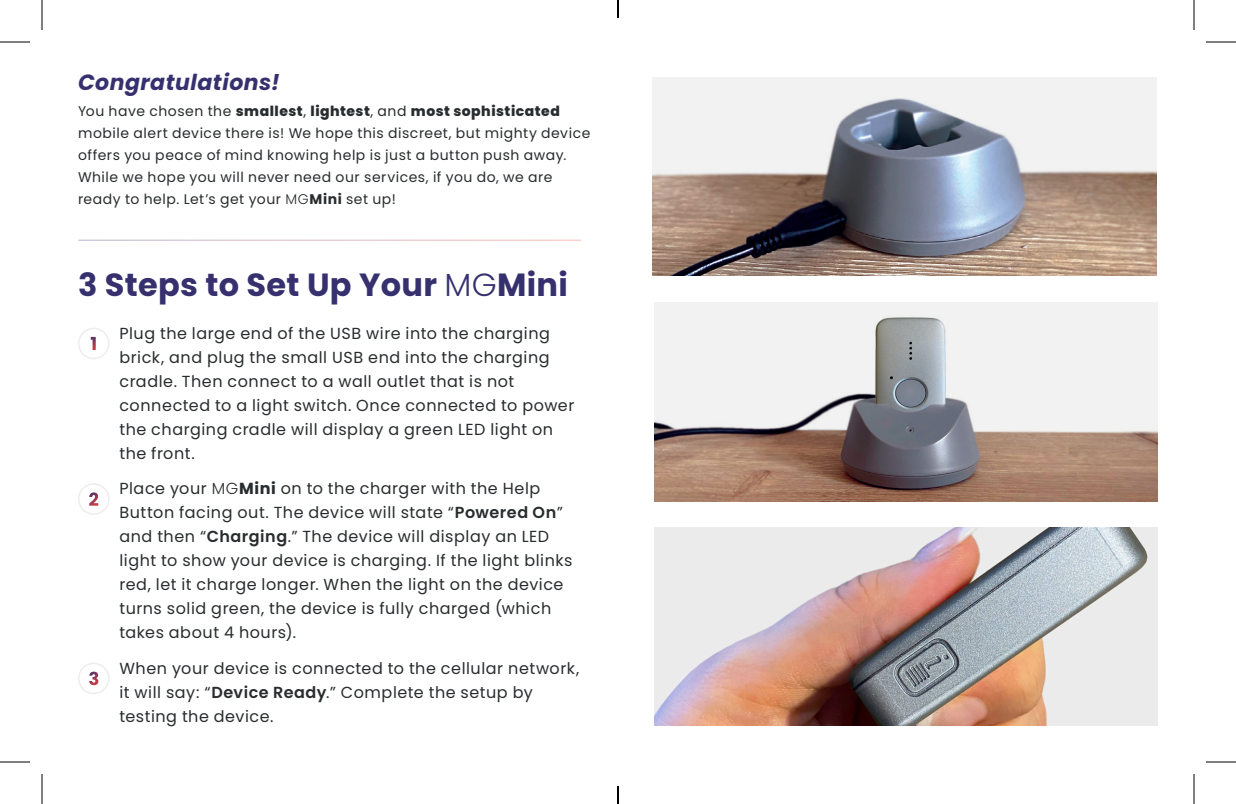
<style>
.page{position:relative;width:1236px;height:804px;background:#fff}
.page>*{position:absolute;margin:0;border:0;box-sizing:border-box;transform-origin:0 0}
.t1{font:700 32px "Poppins";letter-spacing:.01em;color:#36306e}
.t2{font:italic 700 22px "Poppins";letter-spacing:.02em;color:#36306e}
.Body_Copy__8pt{font:16px/24px "Poppins";letter-spacing:.035em;color:#292c2e}
.Body_Copy__8pt-2{font:14px/22px "Poppins";letter-spacing:.04em;color:#292c2e}
.s1{font-weight:800}
.s2{font-weight:300}
.s3{font-weight:700}
.s4{font-weight:600}
</style>
<div class="page">
<div style="left:78px;top:328px;width:32px;height:31px;border:2px solid #ededee;border-radius:50%"></div>
<svg style="left:91px;top:337px;width:5px;height:13px"></svg>
<div style="left:78px;top:483px;width:32px;height:32px;border:2px solid #ededee;border-radius:50%"></div>
<svg style="left:89px;top:492px;width:9px;height:14px"></svg>
<div style="left:78px;top:663px;width:32px;height:31px;border:2px solid #ededee;border-radius:50%"></div>
<svg style="left:89px;top:672px;width:9px;height:13px"></svg>
<img style="left:653px;top:77px;width:504px;height:199px">
<img style="left:654px;top:303px;width:504px;height:198px">
<img style="left:654px;top:527px;width:504px;height:199px">
<hr style="left:0;top:42px;width:30px;height:1px;background:#000">
<hr style="left:1206px;top:42px;width:30px;height:1px;background:#000">
<hr style="left:0;top:762px;width:30px;height:1px;background:#000">
<hr style="left:1206px;top:762px;width:30px;height:1px;background:#000">
<hr style="left:42px;top:0;width:1px;height:30px;background:#000">
<hr style="left:42px;top:774px;width:1px;height:30px;background:#000">
<hr style="left:1194px;top:0;width:1px;height:30px;background:#000">
<hr style="left:1194px;top:774px;width:1px;height:30px;background:#000">
<svg style="left:617px;top:0;width:2px;height:18px"></svg>
<svg style="left:617px;top:786px;width:2px;height:18px"></svg>
<p class="t2" style="left:78px;top:70px;width:203px">Congratulations!</p>
<p class="Body_Copy__8pt-2" style="left:78px;top:100px;width:514px">You have chosen the <span class="s1">smallest</span>, <span class="s1">lightest</span>, and <span class="s1">most sophisticated </span>mobile alert device there is! We hope this discreet, but mighty device offers you peace of mind knowing help is just a button push away.<br>While we hope you will never need our services, if you do, we are ready to help. Let’s get your <span class="s2">MG</span><span class="s3">Mini</span> set up!</p>
<p class="t1" style="left:78px;top:266px;width:491px">3 Steps to Set Up Your <span class="s2">MG</span>Mini</p>
<p class="Body_Copy__8pt" style="left:119px;top:321px;width:457px">Plug the large end of the USB wire into the charging brick, and plug the small USB end into the charging cradle. Then connect to a wall outlet that is not connected to a light switch. Once connected to power the charging cradle will display a green LED light on the front.</p>
<p class="Body_Copy__8pt" style="left:119px;top:477px;width:454px">Place your <span class="s2">MG</span><span class="s3">Mini</span> on to the charger with the Help Button facing out. The device will state “<span class="s4">Powered On</span>” and then “<span class="s4">Charging</span>.” The device will display an LED light to show your device is charging. If the light blinks red, let it charge longer. When the light on the device turns solid green, the device is fully charged (which takes about 4 hours).</p>
<p class="Body_Copy__8pt" style="left:119px;top:656px;width:461px">When your device is connected to the cellular network, it will say: “<span class="s4">Device Ready</span>.” Complete the setup by testing the device.</p>
</div>
